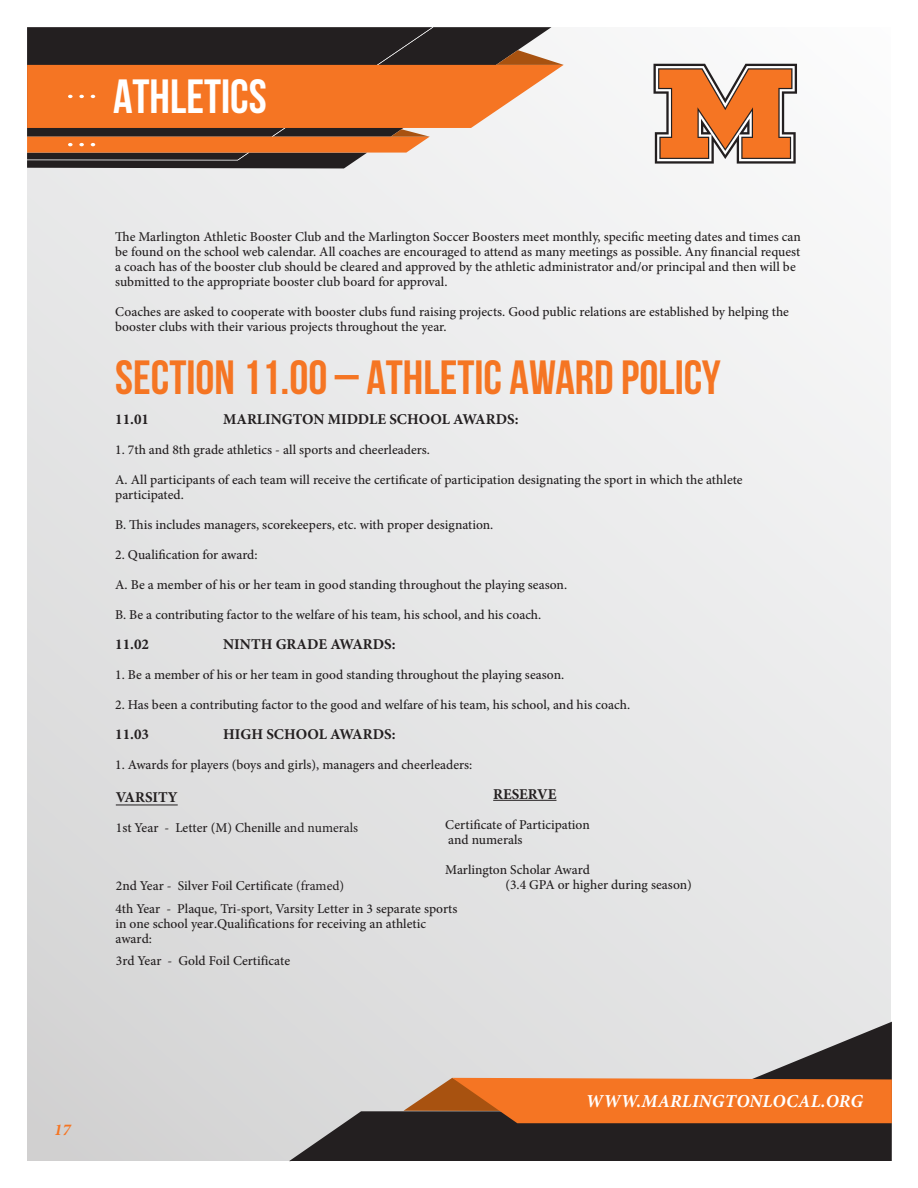
<style>
.page{position:relative;width:918px;height:1188px;background:#fff}
.page>*{position:absolute;margin:0;border:0;box-sizing:border-box;transform-origin:0 0}
.t1{font:700 48px "Bebas Neue";color:#f57523}
.t2{font:700 48px "Bebas Neue";color:#fff}
.t3{font:italic 700 18.3px "Minion Pro";letter-spacing:.01em;color:#fff}
.t4{font:italic 700 16.5px "Minion Pro";color:#f57523}
.t5{font:700 15px "Minion Pro";color:#231f20}
.t6{font:500 13.5px/15px "Minion Pro";color:#231f20}
.s1{font-weight:400}
</style>
<div class="page">
<div style="left:27px;top:27px;width:864px;height:1134px;background:linear-gradient(to right,#ddddde,#f1f1f2)"></div>
<svg style="left:27px;top:27px;width:524px;height:141px;fill:#231f20"></svg>
<svg style="left:27px;top:27px;width:406px;height:133px;background:#2e2a2b"></svg>
<svg style="left:289px;top:1022px;width:603px;height:139px;background:#8f8d8d"></svg>
<svg style="left:404px;top:1078px;width:488px;height:45px;background:#e17129"></svg>
<svg style="left:654px;top:64px;width:143px;height:100px"></svg>
<svg style="left:27px;top:50px;width:537px;height:103px;background:#cc753d"></svg>
<hr style="left:493px;top:800px;width:63px;height:1px;background:#231f20">
<hr style="left:116px;top:805px;width:62px;height:1px;background:#231f20">
<h1 class="t2" style="left:113px;top:70px;width:155px">ATHLETICS</h1>
<p class="t6" style="left:115px;top:229px;width:687px">The Marlington Athletic Booster Club and the Marlington Soccer Boosters meet monthly, specific meeting dates and times can be found on the school web calendar. All coaches are encouraged to attend as many meetings as possible. Any financial request a coach has of the booster club should be cleared and approved by the athletic administrator and/or principal and then will be submitted to the appropriate booster club board for approval.</p>
<p class="t6" style="left:115px;top:304px;width:675px">Coaches are asked to cooperate with booster clubs fund raising projects. Good public relations are established by helping the booster clubs with their various projects throughout the year.</p>
<p class="t1" style="left:115px;top:351px;width:607px">SECTION 11.00 – ATHLETIC AWARD POLICY</p>
<p class="t5" style="left:115px;top:408px;width:35px">11.01</p>
<p class="t5" style="left:223px;top:408px;width:297px">MARLINGTON MIDDLE SCHOOL AWARDS:</p>
<p class="t6" style="left:115px;top:442px;width:316px">1. 7th and 8th grade athletics - all sports and cheerleaders.</p>
<p class="t6" style="left:115px;top:472px;width:629px">A. All participants of each team will receive the certificate of participation designating the sport in which the athlete participated.</p>
<p class="t6" style="left:115px;top:517px;width:380px">B. This includes managers, scorekeepers, etc. with proper designation.</p>
<p class="t6" style="left:115px;top:547px;width:144px">2. Qualification for award:</p>
<p class="t6" style="left:115px;top:577px;width:453px">A. Be a member of his or her team in good standing throughout the playing season.</p>
<p class="t6" style="left:115px;top:607px;width:428px">B. Be a contributing factor to the welfare of his team, his school, and his coach.</p>
<p class="t5" style="left:115px;top:633px;width:35px">11.02</p>
<p class="t5" style="left:223px;top:633px;width:174px">NINTH GRADE AWARDS:</p>
<p class="t6" style="left:115px;top:667px;width:451px">1. Be a member of his or her team in good standing throughout the playing season.</p>
<p class="t6" style="left:115px;top:697px;width:517px">2. Has been a contributing factor to the good and welfare of his team, his school, and his coach.</p>
<p class="t5" style="left:115px;top:723px;width:35px">11.03</p>
<p class="t5" style="left:223px;top:723px;width:174px">HIGH SCHOOL AWARDS:</p>
<p class="t6" style="left:115px;top:757px;width:359px">1. Awards for players (boys and girls), managers and cheerleaders:</p>
<p class="t5" style="left:493px;top:783px;width:65px">RESERVE</p>
<p class="t6" style="left:445px;top:817px;width:146px">Certificate of Participation</p>
<p class="t6" style="left:448px;top:832px;width:76px">and numerals</p>
<p class="t6" style="left:505px;top:862px;width:188px;text-indent:-60px">Marlington Scholar Award<br>(3.4 GPA or higher during season)</p>
<p class="t5" style="left:116px;top:787px;width:63px">VARSITY</p>
<p class="t6" style="left:116px;top:820px;width:244px">1st Year - Letter (M) Chenille <span class="s1">and numerals</span></p>
<p class="t6" style="left:116px;top:878px;width:230px">2nd Year - Silver Foil Certificate <span class="s1">(framed)</span></p>
<p class="t6" style="left:115px;top:901px;width:343px">4th Year - Plaque<span class="s1">,</span> Tri-spor<span class="s1">t,</span> Varsity Letter in 3 separate sports in one school year.Qualifications for receiving an athletic award:</p>
<p class="t6" style="left:116px;top:953px;width:176px">3rd Year - Gold Foil Certificate</p>
<p class="t4" style="left:54px;top:1118px;width:18px">17</p>
<h2 class="t3" style="left:586px;top:1088px;width:279px">WWW.MARLINGTONLOCAL.ORG</h2>
</div>
